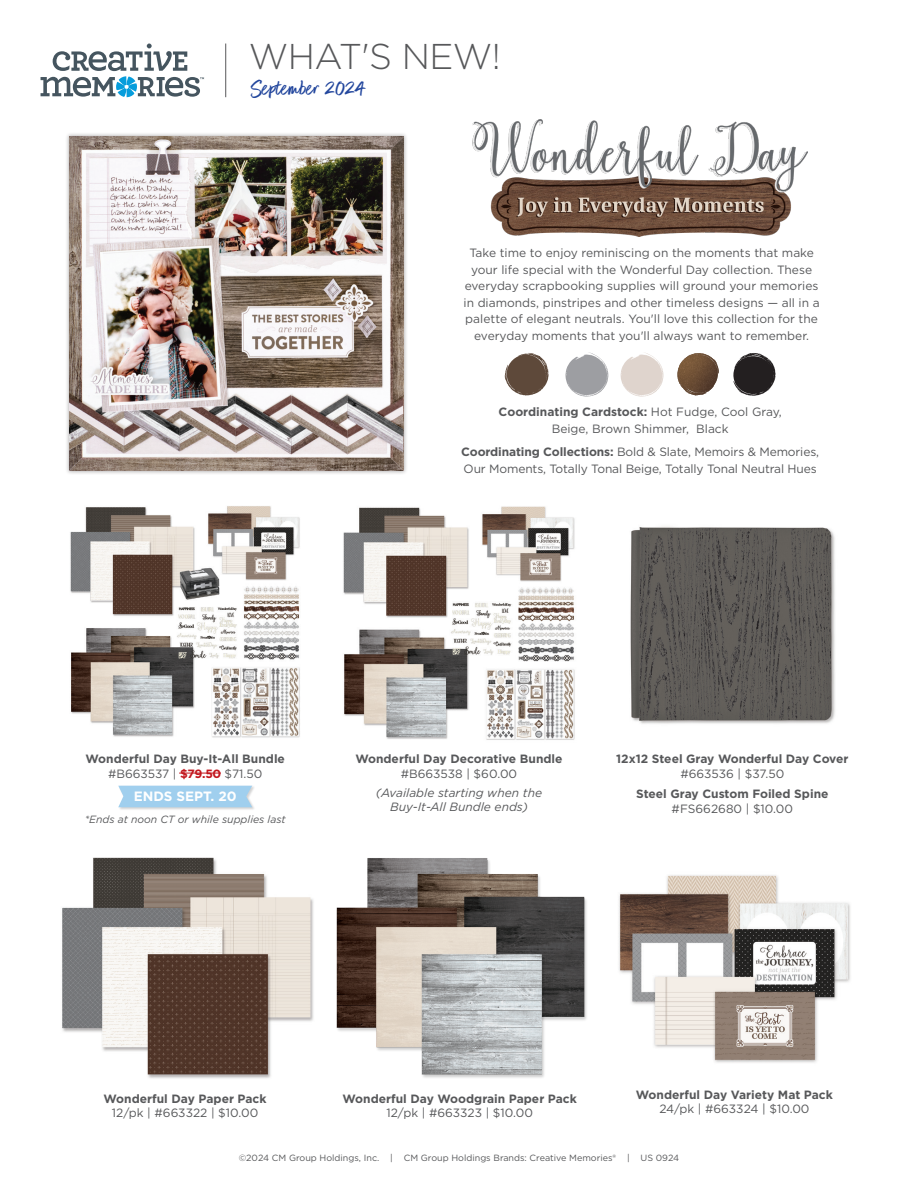
<style>
.page{position:relative;width:918px;height:1188px;background:#fff}
.page>*{position:absolute;margin:0;border:0;box-sizing:border-box;transform-origin:0 0}
.t1{font:300 35.85px "Gotham";letter-spacing:-.015em;color:#57585a}
.t2{font:24px "Better Times";color:#22469d}
.t3{font:700 13.5px "Gotham";color:#fff}
.t4{font:12px/16.5px "Gotham";color:#57585a;text-align:center}
.t5{font:700 12px/14.4px "Gotham";color:#57585a;text-align:center}
.t6{font:italic 12px/13.5px "Gotham";color:#57585a;text-align:center}
.t7{font:italic 10.5px "Gotham";color:#57585a}
.t8{font:9px "Gotham";color:#57585a}
.s1{font-weight:700}
.s2{font-weight:400}
.s3{color:#c2171e}
</style>
<div class="page">
<hr style="left:225px;top:44px;width:1px;height:53px;background:#57585a">
<svg style="left:41px;top:44px;width:163px;height:53px"></svg>
<img style="left:630px;top:526px;width:205px;height:198px">
<img style="left:618px;top:875px;width:232px;height:188px">
<img style="left:70px;top:506px;width:230px;height:232px">
<img style="left:62px;top:857px;width:252px;height:222px">
<img style="left:336px;top:858px;width:251px;height:220px">
<div style="left:66px;top:133px;width:342px;height:342px;background:#231f20;opacity:.35"></div>
<img style="left:70px;top:136px;width:334px;height:335px">
<img style="left:343px;top:506px;width:232px;height:234px">
<div style="left:118px;top:785px;width:137px;height:26px;background:#231f20;opacity:.2"></div>
<div style="left:118px;top:786px;width:134px;height:21px;background:#a0cfee"></div>
<svg style="left:505px;top:353px;width:44px;height:43px"></svg>
<svg style="left:565px;top:352px;width:43px;height:45px"></svg>
<svg style="left:684px;top:353px;width:35px;height:42px"></svg>
<img style="left:677px;top:354px;width:17px;height:36px">
<svg style="left:733px;top:353px;width:43px;height:43px"></svg>
<svg style="left:620px;top:353px;width:44px;height:44px"></svg>
<img style="left:473px;top:120px;width:335px;height:116px">
<hr style="left:179px;top:773px;width:42px;height:1px;background:#c2171e">
<p class="t1" style="left:249px;top:34px;width:254px">WHAT'S NEW!</p>
<p class="t2" style="left:250px;top:75px;width:116px">September 2024</p>
<p class="t4" style="left:464px;top:245px;width:358px">Take time to enjoy reminiscing on the moments that make your life special with the Wonderful Day collection. These everyday scrapbooking supplies will ground your memories in diamonds, pinstripes and other timeless designs — all in a palette of elegant neutrals. You'll love this collection for the everyday moments that you'll always want to remember.</p>
<p class="t4" style="left:499px;top:404px;width:285px"><span class="s1">Coordinating Cardstock:</span> Hot Fudge, Cool Gray,<br>Beige, Brown Shimmer, Black</p>
<p class="t4" style="left:461px;top:443px;width:359px;text-align:left"><span class="s1">Coordinating Collections:</span> Bold &amp; Slate, Memoirs &amp; Memories,<br>Our Moments, Totally Tonal Beige, Totally Tonal Neutral Hues</p>
<p class="t5" style="left:86px;top:752px;width:201px">Wonderful Day Buy-It-All Bundle <span class="s2">#B663537 |</span> <span class="s3">$79.50</span> <span class="s2">$71.50</span></p>
<p class="t7" style="left:85px;top:812px;width:203px">*Ends at noon CT or while supplies last</p>
<p class="t3" style="left:134px;top:788px;width:105px">ENDS SEPT. 20</p>
<p class="t5" style="left:355px;top:752px;width:209px">Wonderful Day Decorative Bundle <span class="s2">#B663538 | $60.00</span></p>
<p class="t6" style="left:376px;top:786px;width:168px">(Available starting when the<br>Buy-It-All Bundle ends)</p>
<p class="t5" style="left:616px;top:752px;width:234px">12x12 Steel Gray Wonderful Day Cover <span class="s2">#663536 | $37.50</span></p>
<p class="t5" style="left:636px;top:787px;width:194px">Steel Gray Custom Foiled Spine <span class="s2">#FS662680 | $10.00</span></p>
<p class="t5" style="left:636px;top:1087px;width:198px">Wonderful Day Variety Mat Pack<br><span class="s2">24/pk | #663324 | $10.00</span></p>
<p class="t5" style="left:104px;top:1092px;width:164px">Wonderful Day Paper Pack<br><span class="s2">12/pk | #663322 | $10.00</span></p>
<p class="t5" style="left:343px;top:1092px;width:236px">Wonderful Day Woodgrain Paper Pack<br><span class="s2">12/pk | #663323 | $10.00</span></p>
<p class="t8" style="left:239px;top:1152px;width:442px">©2024 CM Group Holdings, Inc. | CM Group Holdings Brands: Creative Memories® | US 0924</p>
</div>
